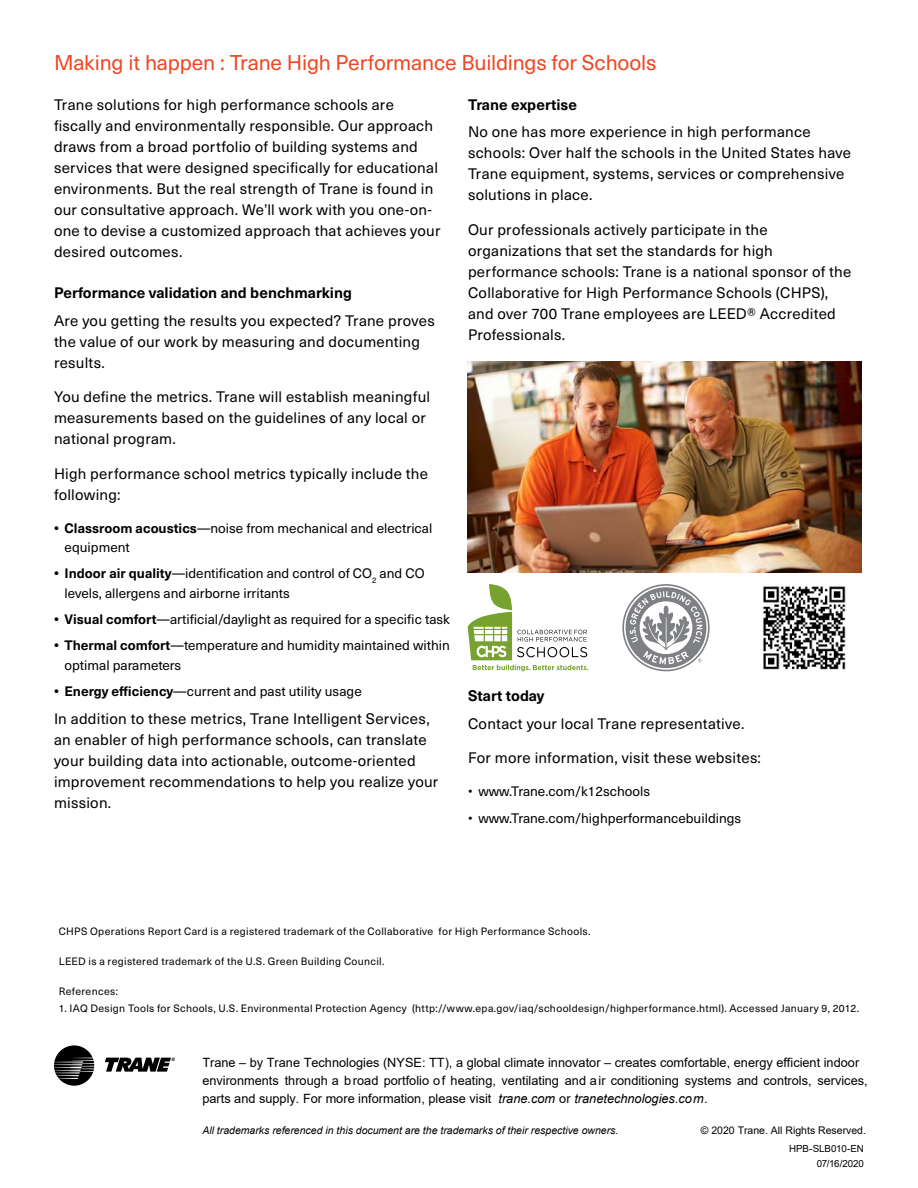
<style>
.page{position:relative;width:918px;height:1188px;background:#fff}
.page>*{position:absolute;margin:0;border:0;box-sizing:border-box;transform-origin:0 0}
.t1{font:21px "Neue Haas Unica W1 G";letter-spacing:-.01em;color:#ef4623}
.t2{font:15px/21px "Neue Haas Unica W1 G";letter-spacing:.015em;color:#000}
.t3{font:700 15px "Neue Haas Unica W1 G";color:#000}
.t4{font:13.5px/19.5px "Neue Haas Unica W1 G";color:#000}
.t5{font:12.75px/18px "Arial";color:#000}
.t6{font:10.5px "Neue Haas Unica W1 G";letter-spacing:.03em;color:#000}
.t7{font:italic 10.5px "Arial";color:#000}
.t8{font:10.5px "Arial";color:#000}
.t9{font:9.75px/15px "Arial";color:#000;text-align:right}
.s1{font-weight:700}
.s2{font-style:italic}
</style>
<div class="page">
<svg style="left:54px;top:1045px;width:40px;height:41px"></svg>
<svg style="left:105px;top:1058px;width:70px;height:14px"></svg>
<img style="left:468px;top:361px;width:394px;height:212px">
<svg style="left:622px;top:584px;width:88px;height:87px"></svg>
<svg style="left:468px;top:584px;width:120px;height:87px"></svg>
<img style="left:763px;top:586px;width:83px;height:84px">
<h1 class="t1" style="left:54px;top:47px;width:604px">Making it happen : Trane High Performance Buildings for Schools</h1>
<p class="t2" style="left:54px;top:93px;width:388px">Trane solutions for high performance schools are fiscally and environmentally responsible. Our approach draws from a broad portfolio of building systems and services that were designed specifically for educational environments. But the real strength of Trane is found in our consultative approach. We’ll work with you one-on&shy;one to devise a customized approach that achieves your desired outcomes.</p>
<p class="t3" style="left:54px;top:281px;width:299px">Performance validation and benchmarking</p>
<p class="t2" style="left:54px;top:309px;width:382px">Are you getting the results you expected? Trane proves the value of our work by measuring and documenting results.</p>
<p class="t2" style="left:54px;top:386px;width:378px">You define the metrics. Trane will establish meaningful measurements based on the guidelines of any local or national program.</p>
<p class="t2" style="left:54px;top:462px;width:375px">High performance school metrics typically include the following:</p>
<p class="t4" style="left:65px;top:517px;width:369px;text-indent:-11px"><span class="s1">• Classroom acoustics</span>—noise from mechanical and electrical equipment</p>
<p class="t4" style="left:65px;top:563px;width:362px;text-indent:-11px"><span class="s1">• Indoor air quality</span>—identification and control of CO<sub>2</sub> and CO levels, allergens and airborne irritants</p>
<p class="t4" style="left:54px;top:609px;width:397px"><span class="s1">• Visual comfort</span>—artificial/daylight as required for a specific task</p>
<p class="t4" style="left:65px;top:635px;width:387px;text-indent:-11px"><span class="s1">• Thermal comfort</span>—temperature and humidity maintained within optimal parameters</p>
<p class="t4" style="left:54px;top:681px;width:309px"><span class="s1">• Energy efficiency</span>—current and past utility usage</p>
<p class="t2" style="left:54px;top:707px;width:386px">In addition to these metrics, Trane Intelligent Services, an enabler of high performance schools, can translate your building data into actionable, outcome-oriented improvement recommendations to help you realize your mission.</p>
<p class="t3" style="left:468px;top:93px;width:111px">Trane expertise</p>
<p class="t2" style="left:468px;top:121px;width:385px">No one has more experience in high performance schools: Over half the schools in the United States have Trane equipment, systems, services or comprehensive solutions in place.</p>
<p class="t2" style="left:468px;top:218px;width:385px">Our professionals actively participate in the organizations that set the standards for high performance schools: Trane is a national sponsor of the Collaborative for High Performance Schools (CHPS), and over 700 Trane employees are LEED® Accredited Professionals.</p>
<p class="t3" style="left:468px;top:684px;width:78px">Start today</p>
<p class="t2" style="left:468px;top:712px;width:278px">Contact your local Trane representative.</p>
<p class="t2" style="left:468px;top:747px;width:295px">For more information, visit these websites:</p>
<p class="t4" style="left:468px;top:781px;width:184px">• www.Trane.com/k12schools</p>
<p class="t4" style="left:468px;top:807px;width:275px">• www.Trane.com/highperformancebuildings</p>
<p class="t6" style="left:59px;top:924px;width:533px">CHPS Operations Report Card is a registered trademark of the Collaborative for High Performance Schools.</p>
<p class="t6" style="left:59px;top:954px;width:327px">LEED is a registered trademark of the U.S. Green Building Council.</p>
<p class="t6" style="left:59px;top:984px;width:61px">References:</p>
<p class="t6" style="left:59px;top:1001px;width:802px">1. IAQ Design Tools for Schools, U.S. Environmental Protection Agency (http://www.epa.gov/iaq/schooldesign/highperformance.html). Accessed January 9, 2012.</p>
<p class="t5" style="left:202px;top:1054px;width:667px">Trane – by Trane Technologies (NYSE: TT), a global climate innovator – creates comfortable, energy efficient indoor environments through a broad portfolio of heating, ventilating and air conditioning systems and controls, services, parts and supply. For more information, please visit <span class="s2">trane.com</span> or <span class="s2">tranetechnologies.com</span>.</p>
<p class="t8" style="left:701px;top:1123px;width:167px">© 2020 Trane. All Rights Reserved.</p>
<p class="t9" style="left:737px;top:1145px;width:131px">Lit # Placeholder 0123456789</p>
<p class="t7" style="left:202px;top:1123px;width:418px">All trademarks referenced in this document are the trademarks of their respective owners.</p>
<p class="t9" style="left:738px;top:1141px;width:128px">Lit # Placeholder 0123456789</p>
<p class="t9" style="left:789px;top:1141px;width:76px">HPB-SLB010-EN<br>07/16/2020</p>
</div>
